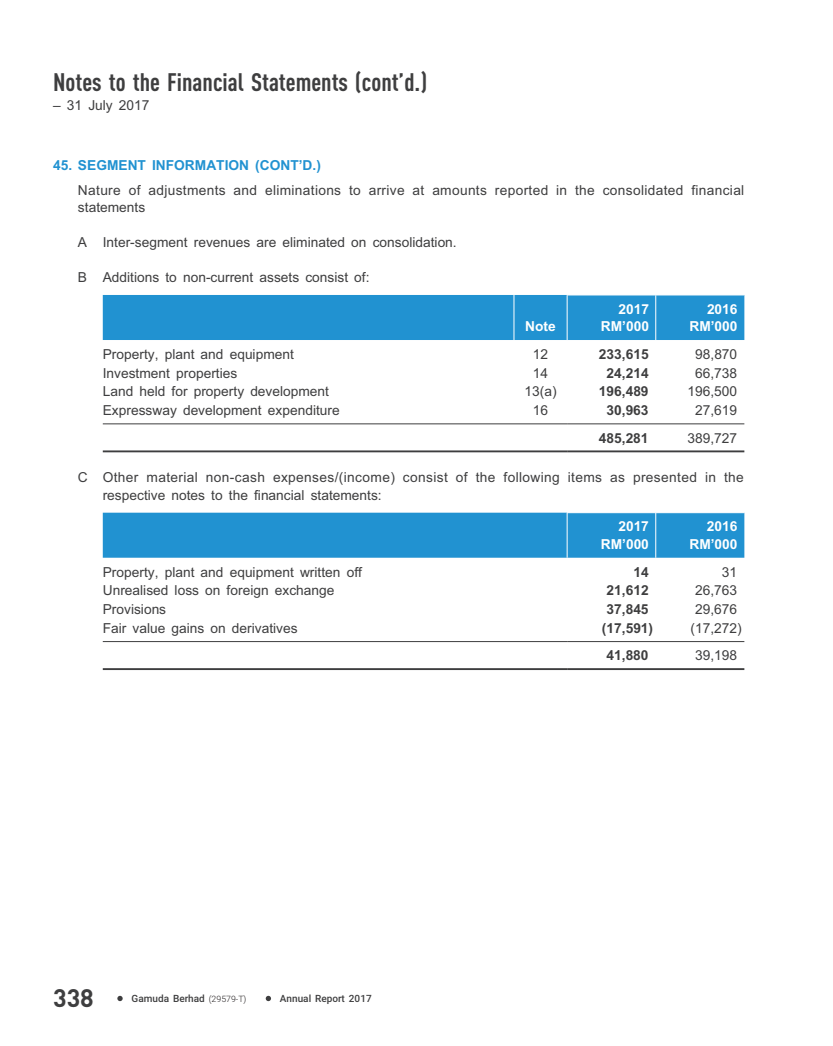
<style>
.page{position:relative;width:833px;height:1046px;background:#fff}
.page>*{position:absolute;margin:0;border:0;box-sizing:border-box;transform-origin:0 0}
.t1{font:700 25px "DIN Cond";color:#3e3e3f}
.t2{font:700 25px "DIN";color:#3e3e3f}
.t3{font:13.75px "Arial";color:#3e3e3f}
.t4{font:13.75px/17.5px "Arial";letter-spacing:.025em;color:#3e3e3f}
.t5{font:700 13.75px "Arial";color:#3e3e3f}
.t6{font:700 13.75px/17.5px "Arial";color:#fff;text-align:right}
.t7{font:700 13.75px "Arial";color:#2192d1}
.t8{font:500 10px "Roboto";color:#3e3e3f}
.s1{font-weight:300;font-size:8.75px;color:#231f20}
</style>
<div class="page">
<div style="left:103px;top:295px;width:641px;height:45px;background:#2192d1"></div>
<hr style="left:567px;top:295px;width:1px;height:45px;background:#fff">
<hr style="left:655px;top:295px;width:1px;height:45px;background:#fff">
<hr style="left:513px;top:295px;width:1px;height:45px;background:#fff">
<hr style="left:103px;top:450px;width:464px;height:2px;background:#3e3e3f">
<hr style="left:567px;top:450px;width:177px;height:2px;background:#3e3e3f">
<hr style="left:103px;top:423px;width:464px;height:1px;background:#3e3e3f">
<hr style="left:567px;top:423px;width:177px;height:1px;background:#3e3e3f">
<div style="left:103px;top:512px;width:641px;height:45px;background:#2192d1"></div>
<hr style="left:567px;top:513px;width:1px;height:44px;background:#fff">
<hr style="left:655px;top:513px;width:1px;height:44px;background:#fff">
<hr style="left:567px;top:512px;width:177px;height:1px;background:#fff">
<hr style="left:103px;top:668px;width:464px;height:2px;background:#3e3e3f">
<hr style="left:567px;top:668px;width:177px;height:2px;background:#3e3e3f">
<hr style="left:103px;top:641px;width:464px;height:1px;background:#3e3e3f">
<hr style="left:567px;top:641px;width:177px;height:1px;background:#3e3e3f">
<svg style="left:117px;top:995px;width:6px;height:5px"></svg>
<svg style="left:266px;top:995px;width:5px;height:5px"></svg>
<h1 class="t1" style="left:53px;top:73px;width:375px">Notes to the Financial Statements (cont’d.)</h1>
<p class="t3" style="left:53px;top:100px;width:98px">– 31 July 2017</p>
<p class="t7" style="left:53px;top:160px;width:269px">45. SEGMENT INFORMATION (CONT’D.)</p>
<p class="t4" style="left:78px;top:182px;width:668px">Nature of adjustments and eliminations to arrive at amounts reported in the consolidated financial statements</p>
<p class="t3" style="left:78px;top:237px;width:380px">A Inter-segment revenues are eliminated on consolidation.</p>
<p class="t3" style="left:78px;top:272px;width:293px">B Additions to non-current assets consist of:</p>
<p class="t6" style="left:525px;top:319px;width:32px">Note</p>
<p class="t6" style="left:601px;top:301px;width:50px">2017<br>RM’000</p>
<p class="t6" style="left:689px;top:301px;width:50px">2016<br>RM’000</p>
<p class="t3" style="left:103px;top:349px;width:193px">Property, plant and equipment</p>
<p class="t3" style="left:533px;top:349px;width:17px">12</p>
<p class="t5" style="left:599px;top:349px;width:51px">233,615</p>
<p class="t3" style="left:695px;top:349px;width:44px">98,870</p>
<p class="t3" style="left:103px;top:367px;width:136px">Investment properties</p>
<p class="t3" style="left:533px;top:367px;width:17px">14</p>
<p class="t5" style="left:606px;top:367px;width:44px">24,214</p>
<p class="t3" style="left:695px;top:367px;width:44px">66,738</p>
<p class="t3" style="left:103px;top:386px;width:228px">Land held for property development</p>
<p class="t3" style="left:524px;top:386px;width:34px">13(a)</p>
<p class="t5" style="left:599px;top:386px;width:51px">196,489</p>
<p class="t3" style="left:687px;top:386px;width:51px">196,500</p>
<p class="t3" style="left:103px;top:405px;width:238px">Expressway development expenditure</p>
<p class="t3" style="left:533px;top:405px;width:17px">16</p>
<p class="t5" style="left:606px;top:405px;width:44px">30,963</p>
<p class="t3" style="left:695px;top:405px;width:44px">27,619</p>
<p class="t5" style="left:599px;top:432px;width:51px">485,281</p>
<p class="t3" style="left:687px;top:432px;width:51px">389,727</p>
<p class="t4" style="left:103px;top:470px;width:642px;text-indent:-25px">C Other material non-cash expenses/(income) consist of the following items as presented in the respective notes to the financial statements:</p>
<p class="t6" style="left:601px;top:519px;width:50px">2017<br>RM’000</p>
<p class="t6" style="left:689px;top:519px;width:50px">2016<br>RM’000</p>
<p class="t3" style="left:103px;top:566px;width:261px">Property, plant and equipment written off</p>
<p class="t5" style="left:633px;top:566px;width:17px">14</p>
<p class="t3" style="left:722px;top:566px;width:17px">31</p>
<p class="t3" style="left:103px;top:585px;width:233px">Unrealised loss on foreign exchange</p>
<p class="t5" style="left:606px;top:585px;width:44px">21,612</p>
<p class="t3" style="left:695px;top:585px;width:44px">26,763</p>
<p class="t3" style="left:103px;top:604px;width:65px">Provisions</p>
<p class="t5" style="left:606px;top:604px;width:44px">37,845</p>
<p class="t3" style="left:695px;top:604px;width:44px">29,676</p>
<p class="t3" style="left:103px;top:623px;width:196px">Fair value gains on derivatives</p>
<p class="t5" style="left:602px;top:623px;width:53px">(17,591)</p>
<p class="t3" style="left:690px;top:623px;width:53px">(17,272)</p>
<p class="t5" style="left:606px;top:650px;width:44px">41,880</p>
<p class="t3" style="left:695px;top:650px;width:44px">39,198</p>
<h1 class="t2" style="left:53px;top:988px;width:42px">338</h1>
<p class="t8" style="left:131px;top:994px;width:116px">Gamuda Berhad <span class="s1">(29579-T)</span></p>
<p class="t8" style="left:280px;top:994px;width:93px">Annual Report 2017</p>
</div>
